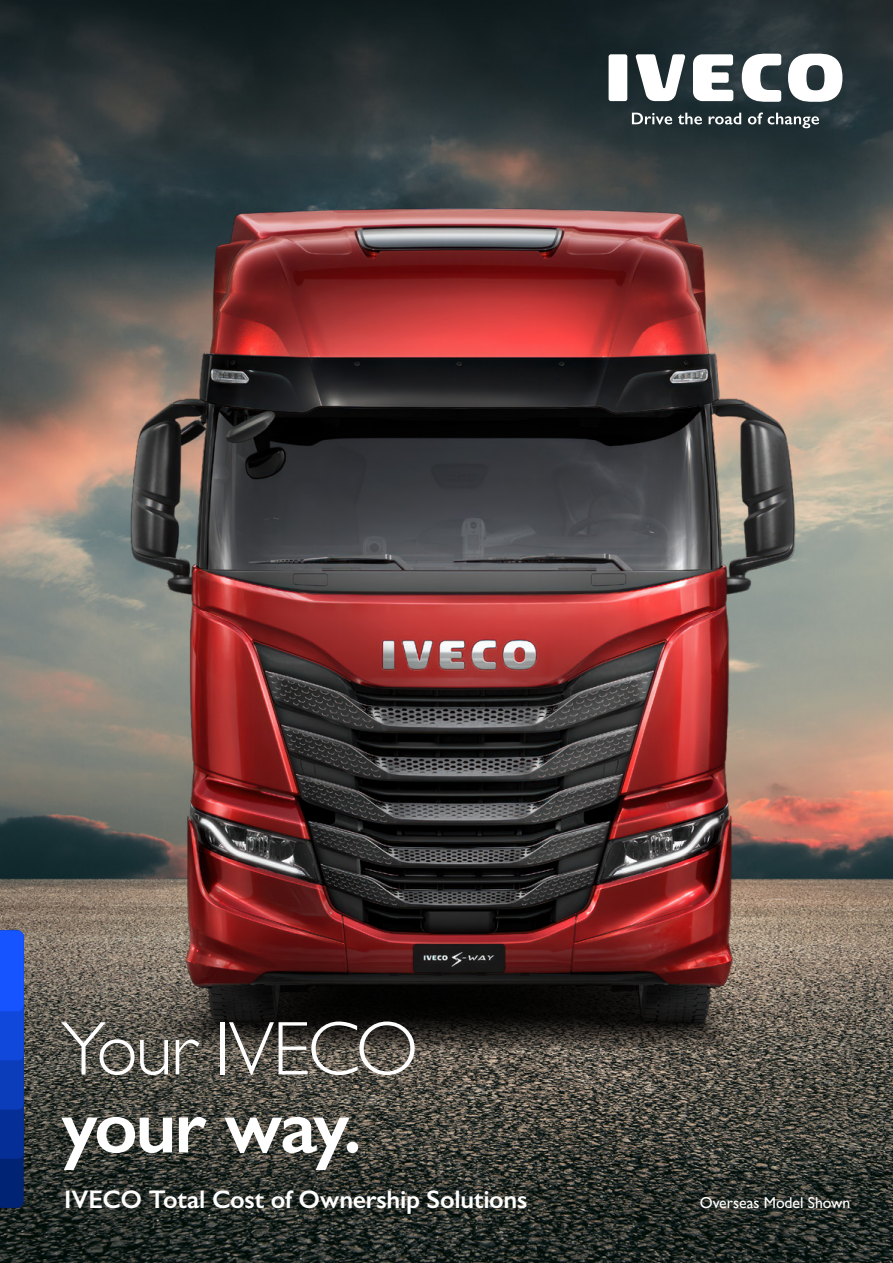
<style>
.page{position:relative;width:893px;height:1263px;background:#fff}
.page>*{position:absolute;margin:0;border:0;box-sizing:border-box;transform-origin:0 0}
.t1{font:300 76.5px "Gill Sans";letter-spacing:-.03em;color:#fff}
.t2{font:600 76.5px "Gill Sans";letter-spacing:-.035em;color:#fff}
.t3{font:600 25.5px "Gill Sans";letter-spacing:-.01em;color:#fff}
.t4{font:15.75px "Gill Sans";color:#fff}
</style>
<div class="page">
<img style="left:0;top:276px;width:893px;height:987px">
<img style="left:117px;top:276px;width:682px;height:804px">
<svg style="left:0;top:0;width:893px;height:276px;background:#3b3b3c"></svg>
<svg style="left:0;top:930px;width:24px;height:278px;background:#0c3ebf"></svg>
<div style="left:609px;top:54px;width:18px;height:47px;background:#fff;border-radius:2px"></div>
<svg style="left:636px;top:54px;width:49px;height:47px"></svg>
<svg style="left:693px;top:54px;width:40px;height:47px"></svg>
<svg style="left:742px;top:54px;width:39px;height:48px"></svg>
<svg style="left:788px;top:54px;width:54px;height:48px"></svg>
<svg style="left:632px;top:113px;width:40px;height:11px"></svg>
<svg style="left:678px;top:113px;width:24px;height:11px"></svg>
<svg style="left:709px;top:113px;width:32px;height:11px"></svg>
<svg style="left:748px;top:112px;width:71px;height:16px"></svg>
<h1 class="t1" style="left:61px;top:989px;width:359px">Your IVECO</h1>
<h1 class="t2" style="left:61px;top:1080px;width:302px">your way.</h1>
<p class="t3" style="left:64px;top:1184px;width:465px">IVECO Total Cost of Ownership Solutions</p>
<p class="t4" style="left:700px;top:1193px;width:152px">Overseas Model Shown</p>
</div>
